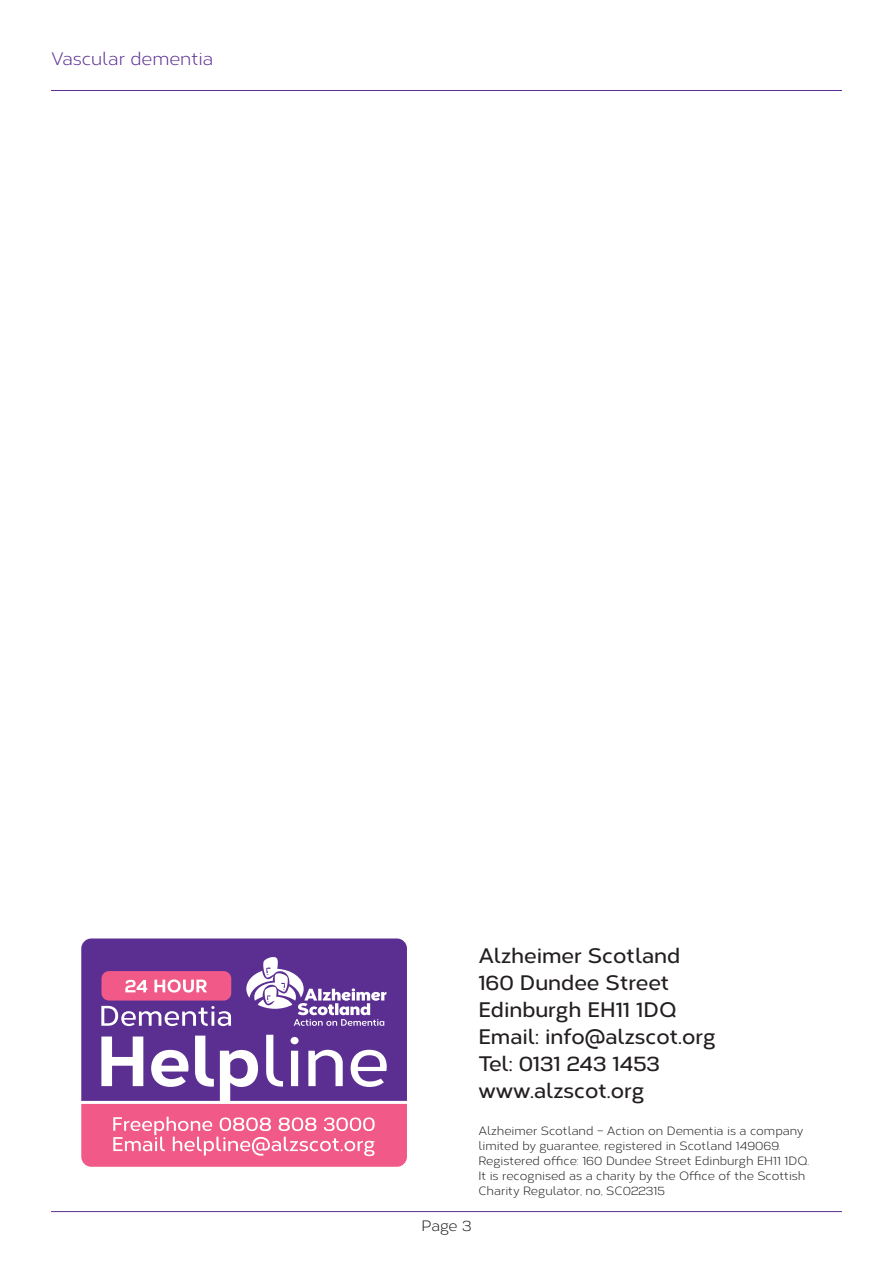
<style>
.page{position:relative;width:893px;height:1263px;background:#fff}
.page>*{position:absolute;margin:0;border:0;box-sizing:border-box;transform-origin:0 0}
.Body_Text{font:600 21px "Corbert";color:#231f20}
.Body_Text-2{font:18px "Corbert";color:#5b2e91}
.Header_BLACK{font:15px "Corbert";color:#231f20}
.Body_Text-3{font:12px/15px "Corbert";color:#231f20}
</style>
<div class="page">
<div style="left:81px;top:938px;width:326px;height:97px;background:#5b2e91"></div>
<svg style="left:246px;top:957px;width:140px;height:69px"></svg>
<div style="left:101px;top:971px;width:130px;height:29px;background:#f05988;border-radius:8px"></div>
<svg style="left:125px;top:980px;width:22px;height:12px"></svg>
<svg style="left:154px;top:979px;width:53px;height:13px"></svg>
<svg style="left:101px;top:1006px;width:130px;height:20px"></svg>
<svg style="left:81px;top:1035px;width:326px;height:132px"></svg>
<hr style="left:51px;top:1211px;width:791px;height:1px;background:#5b2e91">
<hr style="left:51px;top:90px;width:791px;height:1px;background:#5b2e91">
<p class="Body_Text-2" style="left:51px;top:45px;width:164px">Vascular dementia</p>
<p class="Body_Text" style="left:478px;top:939px;width:203px">Alzheimer Scotland</p>
<p class="Body_Text" style="left:478px;top:966px;width:192px">160 Dundee Street</p>
<p class="Body_Text" style="left:478px;top:993px;width:200px">Edinburgh EH11 1DQ</p>
<p class="Body_Text" style="left:478px;top:1020px;width:239px">Email: info@alzscot.org</p>
<p class="Body_Text" style="left:478px;top:1047px;width:183px">Tel: 0131 243 1453</p>
<p class="Body_Text" style="left:478px;top:1074px;width:167px">www.alzscot.org</p>
<p class="Body_Text-3" style="left:478px;top:1123px;width:333px">Alzheimer Scotland – Action on Dementia is a company limited by guarantee, registered in Scotland 149069.<br>Registered office: 160 Dundee Street Edinburgh EH11 1DQ.<br>It is recognised as a charity by the Office of the Scottish Charity Regulator, no, SC022315</p>
<p class="Header_BLACK" style="left:421px;top:1215px;width:52px">Page 3</p>
</div>
